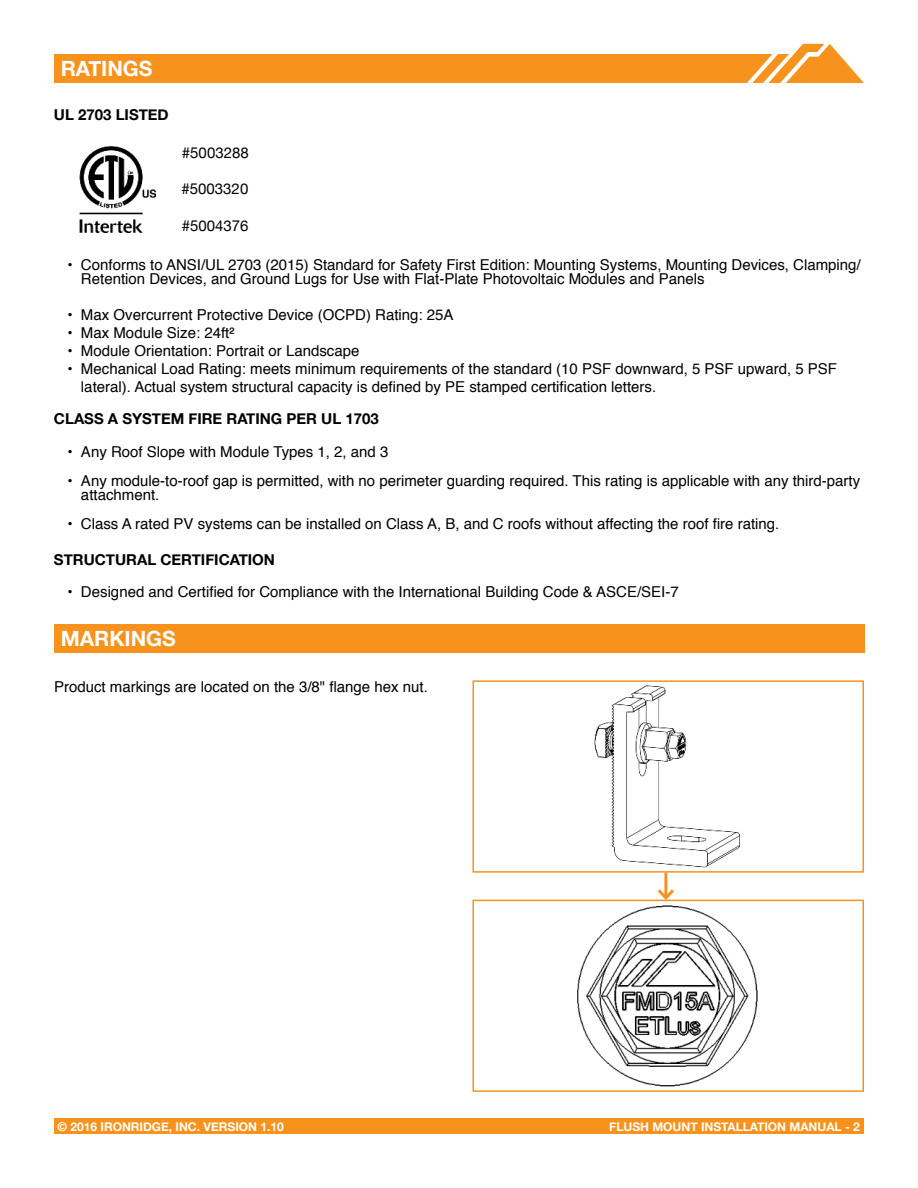
<style>
.page{position:relative;width:918px;height:1188px;background:#fff}
.page>*{position:absolute;margin:0;border:0;box-sizing:border-box;transform-origin:0 0}
.t1{font:700 21px "Helvetica Neue";color:#fff}
.t2{font:15px/14.4px "Helvetica";color:#000}
.t3{font:700 15px "Helvetica Neue";color:#000}
.t4{font:15px "Helvetica Neue";color:#000}
.t5{font:700 12px "Helvetica Neue";color:#fff}
</style>
<div class="page">
<div style="left:473px;top:1118px;width:391px;height:16px;background:#f7931d"></div>
<div style="left:54px;top:1118px;width:441px;height:16px;background:#f7931d"></div>
<svg style="left:54px;top:44px;width:810px;height:39px"></svg>
<img style="left:594px;top:685px;width:146px;height:183px">
<div style="left:473px;top:680px;width:391px;height:193px;border:2px solid #f7931d"></div>
<hr style="left:664px;top:873px;width:3px;height:25px;background:#f7931d">
<svg style="left:655px;top:886px;width:22px;height:14px"></svg>
<img style="left:577px;top:905px;width:181px;height:182px">
<div style="left:473px;top:900px;width:391px;height:192px;border:2px solid #f7931d"></div>
<div style="left:54px;top:624px;width:810px;height:29px;background:#f7931d"></div>
<img style="left:79px;top:145px;width:76px;height:88px">
<h1 class="t1" style="left:61px;top:61px;width:93px">RATINGS</h1>
<p class="t3" style="left:54px;top:109px;width:116px">UL 2703 LISTED</p>
<p class="t4" style="left:182px;top:144px;width:68px">#5003288</p>
<p class="t4" style="left:182px;top:180px;width:68px">#5003320</p>
<p class="t4" style="left:182px;top:218px;width:68px">#5004376</p>
<p class="t2" style="left:81px;top:259px;width:781px;text-indent:-14px">• Conforms to ANSI/UL 2703 (2015) Standard for Safety First Edition: Mounting Systems, Mounting Devices, Clamping/<br>Retention Devices, and Ground Lugs for Use with Flat-Plate Photovoltaic Modules and Panels</p>
<p class="t2" style="left:67px;top:309px;width:388px">• Max Overcurrent Protective Device (OCPD) Rating: 25A</p>
<p class="t2" style="left:67px;top:327px;width:168px">• Max Module Size: 24ft²</p>
<p class="t2" style="left:67px;top:345px;width:293px">• Module Orientation: Portrait or Landscape</p>
<p class="t2" style="left:81px;top:361px;width:758px;line-height:18px;text-indent:-14px">• Mechanical Load Rating: meets minimum requirements of the standard (10 PSF downward, 5 PSF upward, 5 PSF lateral). Actual system structural capacity is defined by PE stamped certification letters.</p>
<p class="t3" style="left:54px;top:414px;width:326px">CLASS A SYSTEM FIRE RATING PER UL 1703</p>
<p class="t2" style="left:67px;top:446px;width:322px">• Any Roof Slope with Module Types 1, 2, and 3</p>
<p class="t2" style="left:81px;top:475px;width:781px;text-indent:-14px">• Any module-to-roof gap is permitted, with no perimeter guarding required. This rating is applicable with any third-party attachment.</p>
<p class="t2" style="left:67px;top:518px;width:713px">• Class A rated PV systems can be installed on Class A, B, and C roofs without affecting the roof fire rating.</p>
<p class="t3" style="left:54px;top:554px;width:223px">STRUCTURAL CERTIFICATION</p>
<p class="t2" style="left:67px;top:586px;width:613px">• Designed and Certified for Compliance with the International Building Code &amp; ASCE/SEI-7</p>
<h1 class="t1" style="left:61px;top:631px;width:117px">MARKINGS</h1>
<p class="t2" style="left:54px;top:680px;width:375px">Product markings are located on the 3/8" flange hex nut.</p>
<p class="t5" style="left:58px;top:1122px;width:228px">© 2016 IRONRIDGE, INC. VERSION 1.10</p>
<p class="t5" style="left:609px;top:1122px;width:252px">FLUSH MOUNT INSTALLATION MANUAL - 2</p>
</div>
